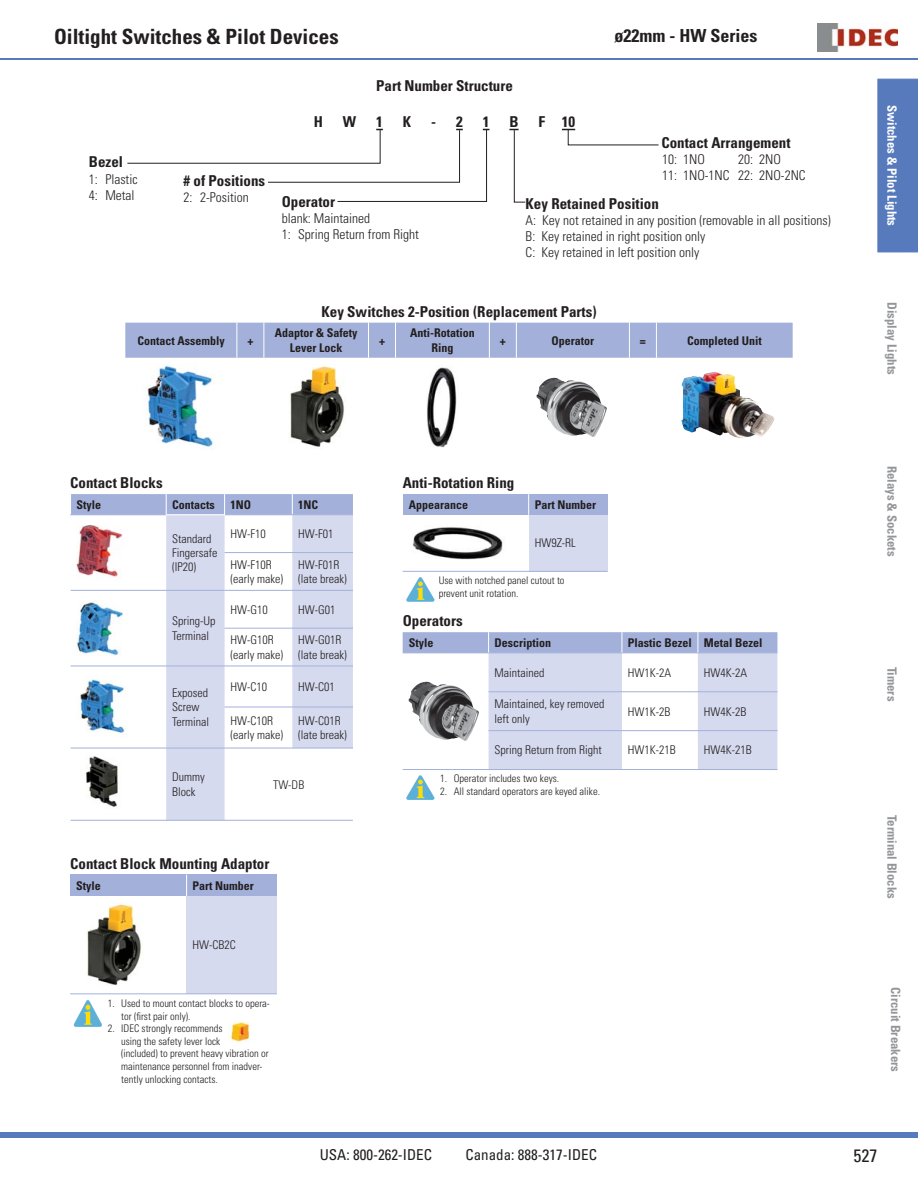
<style>
.page{position:relative;width:918px;height:1188px;background:#fff}
.page>*{position:absolute;margin:0;border:0;box-sizing:border-box;transform-origin:0 0}
.t1{font:700 condensed 21px "Univers LT Std";color:#231f20}
.t2{font:700 condensed 18px "Univers LT Std";color:#231f20}
.t3{font:condensed 18px "Univers LT Std";color:#231f20}
.t4{font:700 condensed 15px "Univers LT Std";color:#231f20}
.t5{font:condensed 15px "Univers LT Std";color:#231f20}
.t6{font:300 condensed 13.5px/16.2px "Univers LT Std";color:#231f20}
.t7{font:700 condensed 12.75px "Univers LT Std";color:#939598}
.t8{font:700 condensed 12.75px "Univers LT Std";color:#fff}
.t9{font:300 condensed 12px/14.4px "Univers LT Std";color:#231f20}
.t10{font:700 condensed 12px/14.4px "Univers LT Std";color:#231f20;text-align:center}
.t11{font:300 condensed 10.5px/12.6px "Univers LT Std";color:#231f20}
</style>
<div class="page">
<img style="left:818px;top:24px;width:80px;height:27px">
<div style="left:878px;top:79px;width:40px;height:174px;background:#577abc"></div>
<div style="left:0;top:1132px;width:918px;height:6px;background:#577abc"></div>
<hr style="left:0;top:59px;width:918px;height:1px;background:#577abc">
<svg style="left:127px;top:129px;width:532px;height:74px"></svg>
<div style="left:125px;top:323px;width:668px;height:35px;background:#a3b1da"></div>
<hr style="left:237px;top:323px;width:1px;height:35px;background:#fff">
<hr style="left:264px;top:323px;width:1px;height:35px;background:#fff">
<hr style="left:368px;top:323px;width:1px;height:35px;background:#fff">
<hr style="left:395px;top:323px;width:1px;height:35px;background:#fff">
<hr style="left:489px;top:323px;width:1px;height:35px;background:#fff">
<hr style="left:516px;top:323px;width:1px;height:35px;background:#fff">
<hr style="left:629px;top:323px;width:1px;height:35px;background:#fff">
<hr style="left:656px;top:323px;width:1px;height:35px;background:#fff">
<img style="left:146px;top:365px;width:68px;height:84px">
<img style="left:290px;top:366px;width:55px;height:81px">
<img style="left:427px;top:367px;width:30px;height:81px">
<img style="left:537px;top:378px;width:39px;height:20px">
<img style="left:707px;top:396px;width:68px;height:42px">
<hr style="left:71px;top:820px;width:95px;height:1px;background:#a3b1da">
<hr style="left:225px;top:820px;width:128px;height:1px;background:#a3b1da">
<hr style="left:166px;top:820px;width:59px;height:1px;background:#a3b1da">
<svg style="left:70px;top:494px;width:283px;height:326px"></svg>
<hr style="left:166px;top:514px;width:59px;height:1px;background:#fff">
<hr style="left:166px;top:590px;width:59px;height:1px;background:#a3b1da">
<hr style="left:166px;top:666px;width:59px;height:1px;background:#a3b1da">
<hr style="left:166px;top:748px;width:59px;height:1px;background:#a3b1da">
<img style="left:77px;top:525px;width:47px;height:55px">
<img style="left:77px;top:601px;width:46px;height:54px">
<img style="left:77px;top:676px;width:51px;height:62px">
<img style="left:77px;top:754px;width:50px;height:60px">
<div style="left:70px;top:875px;width:207px;height:21px;background:#a3b1da"></div>
<div style="left:187px;top:896px;width:90px;height:98px;background:#d6daef"></div>
<svg style="left:186px;top:875px;width:1px;height:21px"></svg>
<hr style="left:70px;top:993px;width:117px;height:1px;background:#a3b1da">
<hr style="left:187px;top:993px;width:90px;height:1px;background:#a3b1da">
<img style="left:86px;top:903px;width:55px;height:82px">
<svg style="left:74px;top:1000px;width:28px;height:27px"></svg>
<img style="left:228px;top:1021px;width:22px;height:22px">
<div style="left:403px;top:494px;width:204px;height:21px;background:#a3b1da"></div>
<div style="left:529px;top:515px;width:78px;height:56px;background:#d6daef"></div>
<svg style="left:528px;top:494px;width:1px;height:21px"></svg>
<hr style="left:403px;top:571px;width:126px;height:1px;background:#a3b1da">
<hr style="left:529px;top:571px;width:78px;height:1px;background:#a3b1da">
<img style="left:413px;top:527px;width:90px;height:33px">
<svg style="left:406px;top:577px;width:28px;height:25px"></svg>
<svg style="left:403px;top:632px;width:374px;height:168px"></svg>
<p class="t1" style="left:54px;top:27px;width:286px">Oiltight Switches &amp; Pilot Devices</p>
<p class="t2" style="left:615px;top:27px;width:144px">ø22mm - HW Series</p>
<p class="t4" style="left:376px;top:78px;width:138px">Part Number Structure</p>
<p class="t4" style="left:89px;top:155px;width:36px">Bezel</p>
<p class="t6" style="left:89px;top:172px;width:50px">1: Plastic<br>4: Metal</p>
<p class="t4" style="left:184px;top:173px;width:83px"># of Positions</p>
<p class="t6" style="left:184px;top:190px;width:67px">2: 2-Position</p>
<p class="t4" style="left:314px;top:114px;width:11px">H</p>
<p class="t4" style="left:343px;top:114px;width:15px">W</p>
<p class="t4" style="left:376px;top:114px;width:8px">1</p>
<p class="t4" style="left:403px;top:114px;width:10px">K</p>
<p class="t4" style="left:431px;top:114px;width:33px">- 2</p>
<p class="t4" style="left:483px;top:114px;width:8px">1</p>
<p class="t4" style="left:509px;top:114px;width:11px">B</p>
<p class="t4" style="left:539px;top:114px;width:38px">F 10</p>
<p class="t4" style="left:661px;top:136px;width:131px">Contact Arrangement</p>
<p class="t6" style="left:662px;top:152px;width:69px">10: 1NO<br>11: 1NO-1NC</p>
<p class="t6" style="left:738px;top:152px;width:69px">20: 2NO<br>22: 2NO-2NC</p>
<p class="t4" style="left:282px;top:194px;width:55px">Operator</p>
<p class="t6" style="left:282px;top:211px;width:139px">blank: Maintained<br>1: Spring Return from Right</p>
<p class="t4" style="left:526px;top:196px;width:135px">Key Retained Position</p>
<p class="t6" style="left:526px;top:213px;width:307px">A: Key not retained in any position (removable in all positions)<br>B: Key retained in right position only<br>C: Key retained in left position only</p>
<p class="t4" style="left:321px;top:304px;width:277px">Key Switches 2-Position (Replacement Parts)</p>
<p class="t10" style="left:137px;top:334px;width:89px">Contact Assembly</p>
<p class="t10" style="left:247px;top:334px;width:7px">+</p>
<p class="t10" style="left:275px;top:327px;width:84px">Adaptor &amp; Safety<br>Lever Lock</p>
<p class="t10" style="left:379px;top:334px;width:7px">+</p>
<p class="t10" style="left:410px;top:327px;width:66px">Anti-Rotation<br>Ring</p>
<p class="t10" style="left:500px;top:334px;width:7px">+</p>
<p class="t10" style="left:552px;top:334px;width:44px">Operator</p>
<p class="t10" style="left:640px;top:334px;width:7px">=</p>
<p class="t10" style="left:687px;top:334px;width:76px">Completed Unit</p>
<p class="t8" style="left:898px;top:105px;width:123px;rotate:90deg">Switches &amp; Pilot Lights</p>
<p class="t7" style="left:898px;top:302px;width:74px;rotate:90deg">Display Lights</p>
<p class="t4" style="left:70px;top:476px;width:94px">Contact Blocks</p>
<p class="t10" style="left:77px;top:498px;width:26px">Style</p>
<p class="t10" style="left:172px;top:498px;width:44px">Contacts</p>
<p class="t10" style="left:231px;top:498px;width:22px">1NO</p>
<p class="t10" style="left:298px;top:498px;width:22px">1NC</p>
<p class="t9" style="left:172px;top:532px;width:47px">Standard<br>Fingersafe (IP20)</p>
<p class="t9" style="left:231px;top:527px;width:37px">HW-F10</p>
<p class="t9" style="left:298px;top:527px;width:37px">HW-F01</p>
<p class="t9" style="left:231px;top:558px;width:54px">HW-F10R (early make)</p>
<p class="t9" style="left:298px;top:558px;width:50px">HW-F01R (late break)</p>
<p class="t9" style="left:172px;top:615px;width:45px">Spring-Up<br>Terminal</p>
<p class="t9" style="left:172px;top:686px;width:39px">Exposed<br>Screw<br>Terminal</p>
<p class="t9" style="left:231px;top:603px;width:39px">HW-G10</p>
<p class="t9" style="left:298px;top:603px;width:39px">HW-G01</p>
<p class="t9" style="left:231px;top:634px;width:54px">HW-G10R (early make)</p>
<p class="t9" style="left:298px;top:634px;width:50px">HW-G01R (late break)</p>
<p class="t9" style="left:231px;top:680px;width:38px">HW-C10</p>
<p class="t9" style="left:298px;top:680px;width:38px">HW-C01</p>
<p class="t9" style="left:231px;top:714px;width:54px">HW-C10R (early make)</p>
<p class="t9" style="left:298px;top:714px;width:50px">HW-C01R (late break)</p>
<p class="t9" style="left:172px;top:771px;width:34px">Dummy<br>Block</p>
<p class="t9" style="left:273px;top:778px;width:33px">TW-DB</p>
<p class="t4" style="left:70px;top:856px;width:201px">Contact Block Mounting Adaptor</p>
<p class="t10" style="left:76px;top:879px;width:26px">Style</p>
<p class="t10" style="left:193px;top:879px;width:63px">Part Number</p>
<p class="t9" style="left:193px;top:939px;width:45px">HW-CB2C</p>
<p class="t11" style="left:121px;top:998px;width:150px;text-indent:-13px">1. Used to mount contact blocks to opera&shy;tor (first pair only).</p>
<p class="t11" style="left:121px;top:1023px;width:149px;text-indent:-13px">2. IDEC strongly recommends<br>using the safety lever lock<br>(included) to prevent heavy vibration or maintenance personnel from inadver&shy;tently unlocking contacts.</p>
<p class="t4" style="left:403px;top:476px;width:113px">Anti-Rotation Ring</p>
<p class="t10" style="left:409px;top:498px;width:61px">Appearance</p>
<p class="t10" style="left:535px;top:498px;width:63px">Part Number</p>
<p class="t9" style="left:535px;top:537px;width:43px">HW9Z-RL</p>
<p class="t11" style="left:439px;top:575px;width:127px">Use with notched panel cutout to prevent unit rotation.</p>
<p class="t4" style="left:403px;top:614px;width:61px">Operators</p>
<p class="t10" style="left:409px;top:636px;width:26px">Style</p>
<p class="t10" style="left:495px;top:636px;width:58px">Description</p>
<p class="t10" style="left:628px;top:636px;width:136px">Plastic Bezel Metal Bezel</p>
<p class="t9" style="left:495px;top:666px;width:51px">Maintained</p>
<p class="t9" style="left:628px;top:666px;width:45px">HW1K-2A</p>
<p class="t9" style="left:704px;top:666px;width:45px">HW4K-2A</p>
<p class="t9" style="left:495px;top:698px;width:111px">Maintained, key removed left only</p>
<p class="t9" style="left:628px;top:705px;width:44px">HW1K-2B</p>
<p class="t9" style="left:704px;top:705px;width:44px">HW4K-2B</p>
<p class="t9" style="left:495px;top:744px;width:109px">Spring Return from Right</p>
<p class="t9" style="left:628px;top:744px;width:49px">HW1K-21B</p>
<p class="t9" style="left:704px;top:744px;width:49px">HW4K-21B</p>
<p class="t11" style="left:440px;top:773px;width:121px">1. Operator includes two keys.</p>
<p class="t11" style="left:440px;top:786px;width:161px">2. All standard operators are keyed alike.</p>
<p class="t7" style="left:898px;top:466px;width:92px;rotate:90deg">Relays &amp; Sockets</p>
<p class="t7" style="left:898px;top:667px;width:36px;rotate:90deg">Timers</p>
<p class="t7" style="left:898px;top:815px;width:86px;rotate:90deg">Terminal Blocks</p>
<p class="t7" style="left:902px;top:987px;width:86px;rotate:90deg">Circuit Breakers</p>
<p class="t5" style="left:320px;top:1148px;width:114px">USA: 800-262-IDEC</p>
<p class="t5" style="left:465px;top:1148px;width:133px">Canada: 888-317-IDEC</p>
<p class="t3" style="left:854px;top:1147px;width:25px">527</p>
</div>
